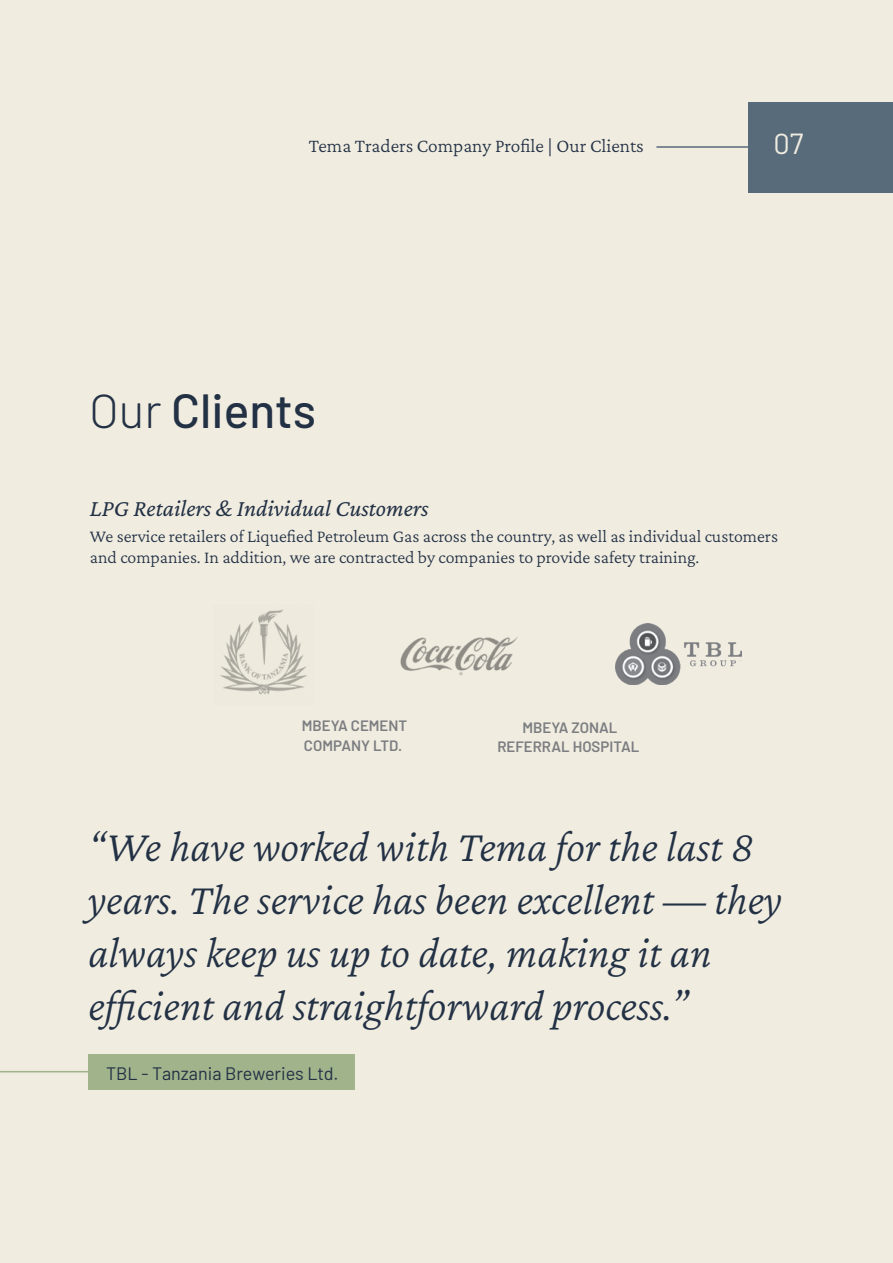
<style>
.page{position:relative;width:893px;height:1263px;background:#f0ece0}
.page>*{position:absolute;margin:0;border:0;box-sizing:border-box;transform-origin:0 0}
.t1{font:500 47.85px "Barlow";color:#233145}
.t2{font:italic 300 44.4px/53.2px "Crimson Pro";color:#233145}
.t3{font:28.95px "Barlow";color:#f0ece0}
.t4{font:italic 24px "Crimson Pro";color:#233145}
.t5{font:300 19.5px "Crimson Pro";color:#233145}
.t6{font:300 18px/21.6px "Crimson Pro";color:#233145}
.t7{font:18px "Barlow";color:#233145}
.t8{font:600 15px "Barlow";color:#7b7d80}
.s1{font-weight:300}
</style>
<div class="page">
<img style="left:220px;top:609px;width:87px;height:86px">
<img style="left:400px;top:637px;width:118px;height:39px">
<img style="left:616px;top:623px;width:126px;height:61px">
<div style="left:748px;top:102px;width:145px;height:90px;background:#586b7b"></div>
<hr style="left:656px;top:146px;width:92px;height:2px;background:#586b7b">
<hr style="left:0;top:1071px;width:88px;height:1px;background:#a0b38b">
<div style="left:88px;top:1054px;width:266px;height:36px;background:#a0b38b"></div>
<p class="t5" style="left:309px;top:133px;width:336px">Tema Traders Company Profile | Our Clients</p>
<p class="t3" style="left:773px;top:122px;width:32px">07</p>
<p class="t1" style="left:89px;top:375px;width:229px"><span class="s1">Our</span> Clients</p>
<p class="t4" style="left:90px;top:493px;width:340px">LPG Retailers &amp; Individual Customers</p>
<p class="t6" style="left:90px;top:525px;width:690px">We service retailers of Liquefied Petroleum Gas across the country, as well as individual customers and companies. In addition, we are contracted by companies to provide safety training.</p>
<p class="t8" style="left:302px;top:715px;width:107px">MBEYA CEMENT</p>
<p class="t8" style="left:304px;top:734px;width:100px">COMPANY LTD.</p>
<p class="t8" style="left:523px;top:716px;width:96px">MBEYA ZONAL</p>
<p class="t8" style="left:497px;top:736px;width:144px">REFERRAL HOSPITAL</p>
<p class="t2" style="left:88px;top:819px;width:695px">“We have worked with Tema for the last 8 years. The service has been excellent — they always keep us up to date, making it an efficient and straightforward process.”</p>
<p class="t7" style="left:106px;top:1060px;width:234px">TBL - Tanzania Breweries Ltd.</p>
</div>
